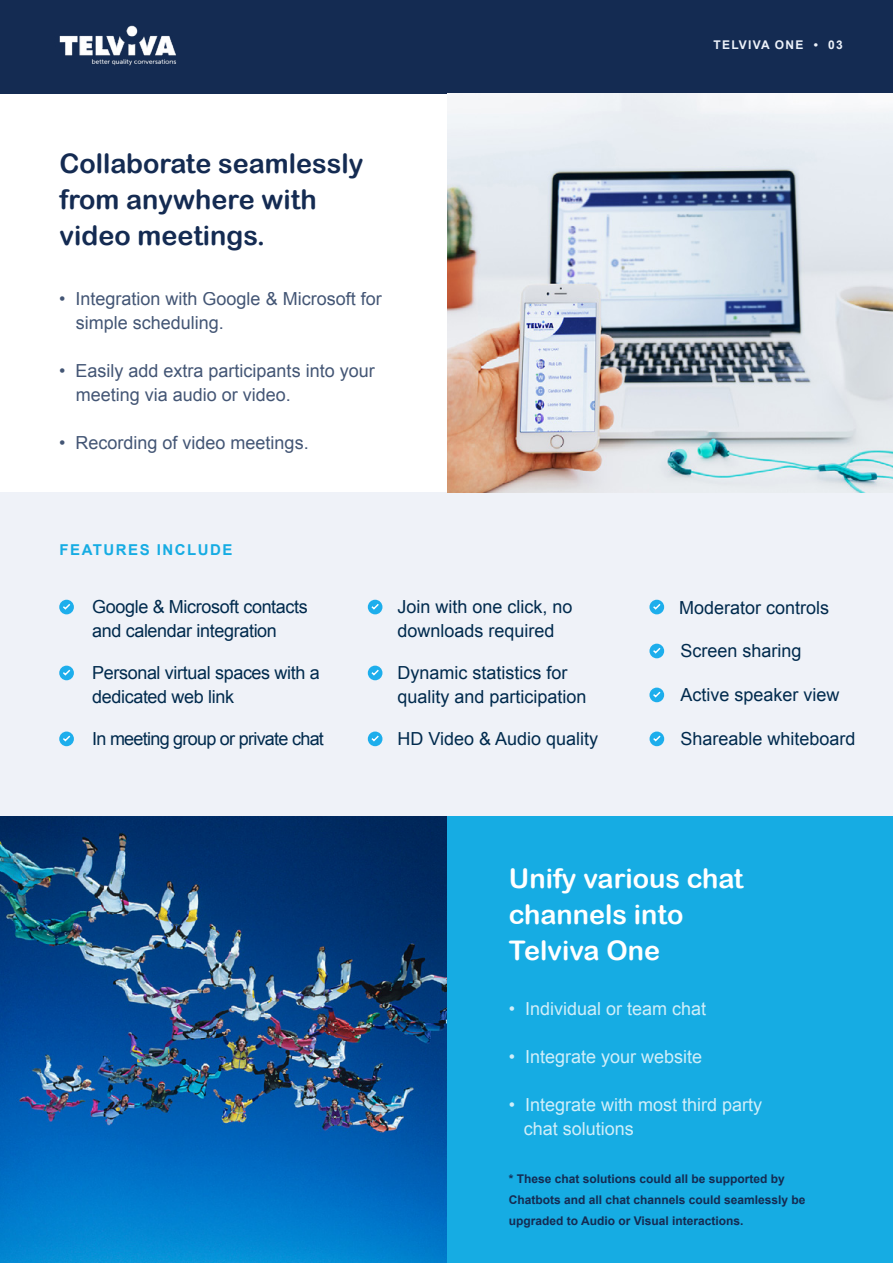
<style>
.page{position:relative;width:893px;height:1263px;background:#fff}
.page>*{position:absolute;margin:0;border:0;box-sizing:border-box;transform-origin:0 0}
.t1{font:27px/36px "Arial Rounded MT Bold";color:#142b52}
.t2{font:27px/36px "Arial Rounded MT Bold";color:#fff}
.t3{font:18px/24px "Arial";color:#002a4d}
.t4{font:18px/24px "Arial";color:#142b52}
.t5{font:18px/24px "Arial";letter-spacing:-.02em;color:#002a4d}
.t6{font:18px/24px "Arial";color:#fff}
.t7{font:18px "Arial";letter-spacing:-.04em;color:#002a4d}
.t8{font:700 15px "Arial";letter-spacing:.1em;color:#16ace3}
.t9{font:700 12px/21px "Arial";color:#142b52}
.t10{font:700 12px "Arial";letter-spacing:.1em;color:#edf2fa}
</style>
<div class="page">
<div style="left:0;top:0;width:893px;height:94px;background:#142b52"></div>
<img style="left:59px;top:25px;width:118px;height:41px">
<div style="left:0;top:492px;width:893px;height:324px;background:#eff2f8"></div>
<img style="left:447px;top:94px;width:446px;height:398px">
<div style="left:446px;top:816px;width:447px;height:447px;background:#16ace3"></div>
<div style="left:59px;top:600px;width:15px;height:14px;background:#1daeec;border-radius:50%"></div>
<svg style="left:61px;top:602px;width:10px;height:8px"></svg>
<div style="left:368px;top:600px;width:14px;height:14px;background:#1daeec;border-radius:50%"></div>
<svg style="left:371px;top:604px;width:8px;height:6px"></svg>
<div style="left:649px;top:600px;width:15px;height:14px;background:#1daeec;border-radius:50%"></div>
<svg style="left:653px;top:604px;width:8px;height:6px"></svg>
<div style="left:649px;top:644px;width:15px;height:14px;background:#1daeec;border-radius:50%"></div>
<svg style="left:653px;top:647px;width:8px;height:7px"></svg>
<div style="left:649px;top:688px;width:15px;height:14px;background:#1daeec;border-radius:50%"></div>
<svg style="left:653px;top:691px;width:8px;height:7px"></svg>
<div style="left:59px;top:666px;width:15px;height:14px;background:#1daeec;border-radius:50%"></div>
<svg style="left:63px;top:669px;width:8px;height:7px"></svg>
<div style="left:368px;top:666px;width:14px;height:14px;background:#1daeec;border-radius:50%"></div>
<svg style="left:371px;top:669px;width:8px;height:7px"></svg>
<div style="left:368px;top:731px;width:14px;height:15px;background:#1daeec;border-radius:50%"></div>
<svg style="left:371px;top:735px;width:8px;height:7px"></svg>
<svg style="left:59px;top:731px;width:15px;height:15px"></svg>
<svg style="left:61px;top:734px;width:11px;height:8px"></svg>
<img style="left:0;top:816px;width:446px;height:447px">
<svg style="left:649px;top:731px;width:15px;height:15px"></svg>
<svg style="left:652px;top:734px;width:10px;height:8px"></svg>
<h1 class="t1" style="left:60px;top:145px;width:305px">Collaborate seamlessly from anywhere with video meetings.</h1>
<p class="t4" style="left:76px;top:287px;width:307px;text-indent:-16px">• Integration with Google &amp; Microsoft for simple scheduling.</p>
<p class="t4" style="left:76px;top:359px;width:300px;text-indent:-16px">• Easily add extra participants into your meeting via audio or video.</p>
<p class="t4" style="left:59px;top:431px;width:251px">• Recording of video meetings.</p>
<p class="t8" style="left:60px;top:540px;width:175px">FEATURES INCLUDE</p>
<p class="t5" style="left:92px;top:595px;width:217px">Google &amp; Microsoft contacts and calendar integration</p>
<p class="t5" style="left:92px;top:661px;width:229px">Personal virtual spaces with a dedicated web link</p>
<p class="t7" style="left:92px;top:727px;width:233px">In meeting group or private chat</p>
<p class="t3" style="left:397px;top:595px;width:177px">Join with one click, no downloads required</p>
<p class="t3" style="left:397px;top:661px;width:191px">Dynamic statistics for quality and participation</p>
<p class="t3" style="left:397px;top:727px;width:202px">HD Video &amp; Audio quality</p>
<p class="t10" style="left:714px;top:37px;width:131px">TELVIVA ONE • 03</p>
<p class="t3" style="left:679px;top:596px;width:152px">Moderator controls</p>
<p class="t3" style="left:680px;top:639px;width:123px">Screen sharing</p>
<p class="t3" style="left:680px;top:682px;width:161px">Active speaker view</p>
<p class="t3" style="left:680px;top:726px;width:177px">Shareable whiteboard</p>
<h1 class="t2" style="left:509px;top:860px;width:236px">Unify various chat channels into<br>Telviva One</h1>
<p class="t6" style="left:509px;top:997px;width:199px">• Individual or team chat</p>
<p class="t6" style="left:509px;top:1045px;width:195px">• Integrate your website</p>
<p class="t6" style="left:524px;top:1093px;width:240px;text-indent:-15px">• Integrate with most third party chat solutions</p>
<p class="t9" style="left:509px;top:1169px;width:298px">* These chat solutions could all be supported by<br>Chatbots and all chat channels could seamlessly be upgraded to Audio or Visual interactions.</p>
</div>
